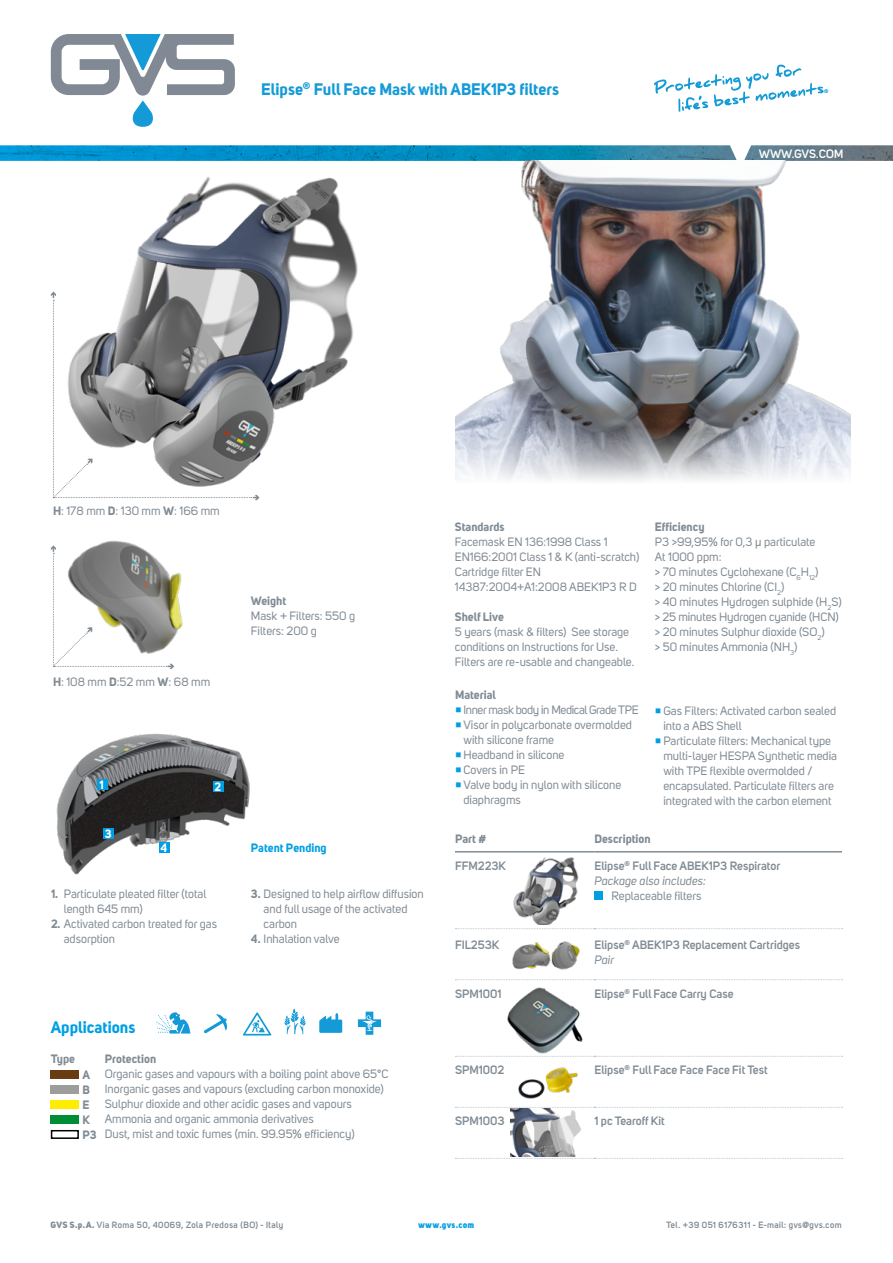
<style>
.page{position:relative;width:893px;height:1263px;background:#fff}
.page>*{position:absolute;margin:0;border:0;box-sizing:border-box;transform-origin:0 0}
.t1{font:700 16.5px "Uni Sans";color:#149bd7}
.t2{font:700 16.5px "Uni Sans";color:#009fe3}
.t3{font:12px/15px "Uni Sans";color:#808b94}
.t4{font:600 12px/15px "Uni Sans";color:#808b94}
.t5{font:700 12px/15px "Uni Sans";color:#808b94}
.t6{font:12px "Uni Sans";letter-spacing:-.03em;color:#808b94}
.t7{font:700 12px "Uni Sans";color:#009fe3}
.t8{font:700 12px "Uni Sans Semi";letter-spacing:-.005em;color:#fff}
.t9{font:700 12px "Uni Sans";color:#fff}
.t10{font:700 9px "Uni Sans Semi";letter-spacing:.035em;color:#808b94}
.t11{font:9px "Uni Sans Heavy";letter-spacing:.045em;color:#009fe3}
.s1{font-weight:700}
.s2{font-family:"Minion Pro";font-size:16.5px;color:#009fe3}
.s3{font-weight:400;font-style:italic}
.s4{font-family:"Uni Sans Heavy";font-weight:400}
</style>
<div class="page">
<img style="left:0;top:145px;width:893px;height:16px">
<img style="left:513px;top:857px;width:66px;height:68px">
<img style="left:507px;top:987px;width:76px;height:66px">
<img style="left:512px;top:941px;width:68px;height:29px">
<img style="left:511px;top:1109px;width:71px;height:47px">
<img style="left:127px;top:177px;width:231px;height:280px">
<img style="left:518px;top:1067px;width:60px;height:32px">
<img style="left:50px;top:540px;width:133px;height:97px">
<img style="left:455px;top:161px;width:395px;height:320px">
<img style="left:56px;top:733px;width:194px;height:142px">
<svg style="left:455px;top:979px;width:388px;height:1px"></svg>
<svg style="left:455px;top:928px;width:388px;height:1px"></svg>
<svg style="left:455px;top:1056px;width:388px;height:1px"></svg>
<svg style="left:455px;top:1107px;width:388px;height:1px"></svg>
<svg style="left:455px;top:1158px;width:388px;height:1px"></svg>
<hr style="left:455px;top:851px;width:139px;height:1px;background:#808b94">
<hr style="left:594px;top:851px;width:248px;height:1px;background:#808b94">
<div style="left:594px;top:892px;width:9px;height:8px;background:#009fe3"></div>
<svg style="left:51px;top:34px;width:184px;height:93px"></svg>
<svg style="left:654px;top:65px;width:174px;height:47px"></svg>
<svg style="left:51px;top:545px;width:123px;height:124px"></svg>
<svg style="left:243px;top:1012px;width:28px;height:23px"></svg>
<svg style="left:284px;top:1008px;width:22px;height:26px"></svg>
<svg style="left:319px;top:1013px;width:23px;height:20px"></svg>
<svg style="left:156px;top:1012px;width:34px;height:21px"></svg>
<svg style="left:358px;top:1012px;width:23px;height:23px"></svg>
<svg style="left:204px;top:1014px;width:24px;height:19px"></svg>
<svg style="left:51px;top:292px;width:208px;height:208px"></svg>
<div style="left:159px;top:842px;width:10px;height:11px;background:#009fe3"></div>
<div style="left:103px;top:828px;width:11px;height:11px;background:#009fe3"></div>
<div style="left:213px;top:782px;width:10px;height:10px;background:#009fe3"></div>
<div style="left:97px;top:780px;width:10px;height:10px;background:#009fe3"></div>
<div style="left:51px;top:1070px;width:28px;height:9px;background:#693c11"></div>
<div style="left:51px;top:1085px;width:28px;height:9px;background:#9d9d9c"></div>
<div style="left:51px;top:1100px;width:28px;height:9px;background:#ffed00"></div>
<div style="left:51px;top:1115px;width:28px;height:9px;background:#008d36"></div>
<div style="left:51px;top:1130px;width:28px;height:9px;border:2px solid #000"></div>
<h1 class="t1" style="left:261px;top:78px;width:299px">Elipse<sup>®</sup> Full Face Mask with ABEK1P3 filters</h1>
<p class="t8" style="left:759px;top:146px;width:86px">WWW.GVS.COM</p>
<p class="t3" style="left:53px;top:504px;width:168px"><span class="s1">H</span>: 178 mm <span class="s1">D</span>: 130 mm <span class="s1">W</span>: 166 mm</p>
<p class="t3" style="left:53px;top:674px;width:159px"><span class="s1">H</span>: 108 mm <span class="s1">D</span>:52 mm <span class="s1">W</span>: 68 mm</p>
<p class="t5" style="left:251px;top:593px;width:37px">Weight</p>
<p class="t3" style="left:251px;top:608px;width:106px">Mask + Filters: 550 g<br>Filters: 200 g</p>
<p class="t9" style="left:100px;top:778px;width:6px">1</p>
<p class="t9" style="left:215px;top:780px;width:8px">2</p>
<p class="t5" style="left:455px;top:520px;width:51px">Standards</p>
<p class="t3" style="left:455px;top:535px;width:186px">Facemask EN 136:1998 Class 1<br>EN166:2001 Class 1 &amp; K (anti-scratch)<br>Cartridge filter EN<br>14387:2004+A1:2008 ABEK1P3 R D</p>
<p class="t5" style="left:455px;top:610px;width:51px">Shelf Live</p>
<p class="t3" style="left:455px;top:625px;width:181px">5 years (mask &amp; filters) See storage conditions on Instructions for Use.<br>Filters are re-usable and changeable.</p>
<p class="t5" style="left:455px;top:688px;width:42px">Material</p>
<p class="t6" style="left:455px;top:703px;width:185px"><span class="s2">■</span> Inner mask body in Medical Grade TPE</p>
<p class="t3" style="left:463px;top:718px;width:170px;text-indent:-9px"><span class="s2">■</span>Visor in polycarbonate overmolded with silicone frame</p>
<p class="t3" style="left:455px;top:748px;width:111px"><span class="s2">■</span>Headband in silicone</p>
<p class="t3" style="left:455px;top:763px;width:71px"><span class="s2">■</span> Covers in PE</p>
<p class="t3" style="left:463px;top:778px;width:159px;text-indent:-9px"><span class="s2">■</span>Valve body in nylon with silicone diaphragms</p>
<p class="t5" style="left:655px;top:520px;width:51px">Efficiency</p>
<p class="t3" style="left:655px;top:535px;width:188px">P3 &gt;99,95% for 0,3 μ particulate<br>At 1000 ppm:<br>&gt; 70 minutes Cyclohexane (C<sub>6</sub>H<sub>12</sub>)<br>&gt; 20 minutes Chlorine (CI<sub>2</sub>)<br>&gt; 40 minutes Hydrogen sulphide (H<sub>2</sub>S) &gt; 25 minutes Hydrogen cyanide (HCN) &gt; 20 minutes Sulphur dioxide (SO<sub>2</sub>)<br>&gt; 50 minutes Ammonia (NH<sub>3</sub>)</p>
<p class="t3" style="left:663px;top:703px;width:174px;text-indent:-9px"><span class="s2">■</span>Gas Filters: Activated carbon sealed into a ABS Shell</p>
<p class="t3" style="left:663px;top:733px;width:175px;text-indent:-9px"><span class="s2">■</span>Particulate filters: Mechanical type multi-layer HESPA Synthetic media with TPE flexible overmolded / encapsulated. Particulate filters are integrated with the carbon element</p>
<p class="t9" style="left:105px;top:826px;width:8px">3</p>
<p class="t9" style="left:161px;top:840px;width:8px">4</p>
<p class="t7" style="left:251px;top:840px;width:77px">Patent Pending</p>
<p class="t3" style="left:64px;top:887px;width:144px;text-indent:-13px"><span class="s1">1.</span> Particulate pleated filter (total length 645 mm)</p>
<p class="t3" style="left:64px;top:917px;width:155px;text-indent:-13px"><span class="s1">2.</span> Activated carbon treated for gas adsorption</p>
<h1 class="t2" style="left:51px;top:1016px;width:86px">Applications</h1>
<p class="t3" style="left:264px;top:887px;width:162px;text-indent:-13px"><span class="s1">3.</span> Designed to help airflow diffusion and full usage of the activated carbon</p>
<p class="t3" style="left:251px;top:932px;width:90px"><span class="s1">4.</span> Inhalation valve</p>
<p class="t5" style="left:51px;top:1051px;width:26px">Type</p>
<p class="t5" style="left:105px;top:1051px;width:53px">Protection</p>
<p class="t3" style="left:105px;top:1067px;width:285px">Organic gases and vapours with a boiling point above 65°C Inorganic gases and vapours (excluding carbon monoxide)<br>Sulphur dioxide and other acidic gases and vapours Ammonia and organic ammonia derivatives<br>Dust, mist and toxic fumes (min. 99.95% efficiency)</p>
<p class="t5" style="left:82px;top:1067px;width:16px">A<br>B<br>E<br>K<br>P3</p>
<p class="t5" style="left:455px;top:831px;width:33px">Part #</p>
<p class="t5" style="left:594px;top:831px;width:58px">Description</p>
<p class="t4" style="left:455px;top:858px;width:53px">FFM223K</p>
<p class="t4" style="left:594px;top:858px;width:187px">Elipse<sup>®</sup> Full Face ABEK1P3 Respirator<br><span class="s3">Package also includes:</span></p>
<p class="t3" style="left:611px;top:888px;width:91px">Replaceable filters</p>
<p class="t4" style="left:455px;top:937px;width:46px">FIL253K</p>
<p class="t4" style="left:594px;top:937px;width:207px">Elipse<sup>®</sup> ABEK1P3 Replacement Cartridges<br><span class="s3">Pair</span></p>
<p class="t4" style="left:455px;top:986px;width:48px">SPM1001</p>
<p class="t4" style="left:594px;top:986px;width:141px">Elipse<sup>®</sup> Full Face Carry Case</p>
<p class="t4" style="left:455px;top:1062px;width:51px">SPM1002</p>
<p class="t4" style="left:594px;top:1062px;width:175px">Elipse<sup>®</sup> Full Face Face Face Fit Test</p>
<p class="t4" style="left:455px;top:1113px;width:51px">SPM1003</p>
<p class="t4" style="left:594px;top:1113px;width:72px">1 pc Tearoff Kit</p>
<p class="t10" style="left:51px;top:1220px;width:234px"><span class="s4">GVS S.p.A.</span> Via Roma 50, 40069, Zola Predosa (BO) - Italy</p>
<p class="t11" style="left:418px;top:1220px;width:58px">www.gvs.com</p>
<p class="t10" style="left:666px;top:1220px;width:177px">Tel. +39 051 6176311 - E-mail: gvs@gvs.com</p>
</div>
